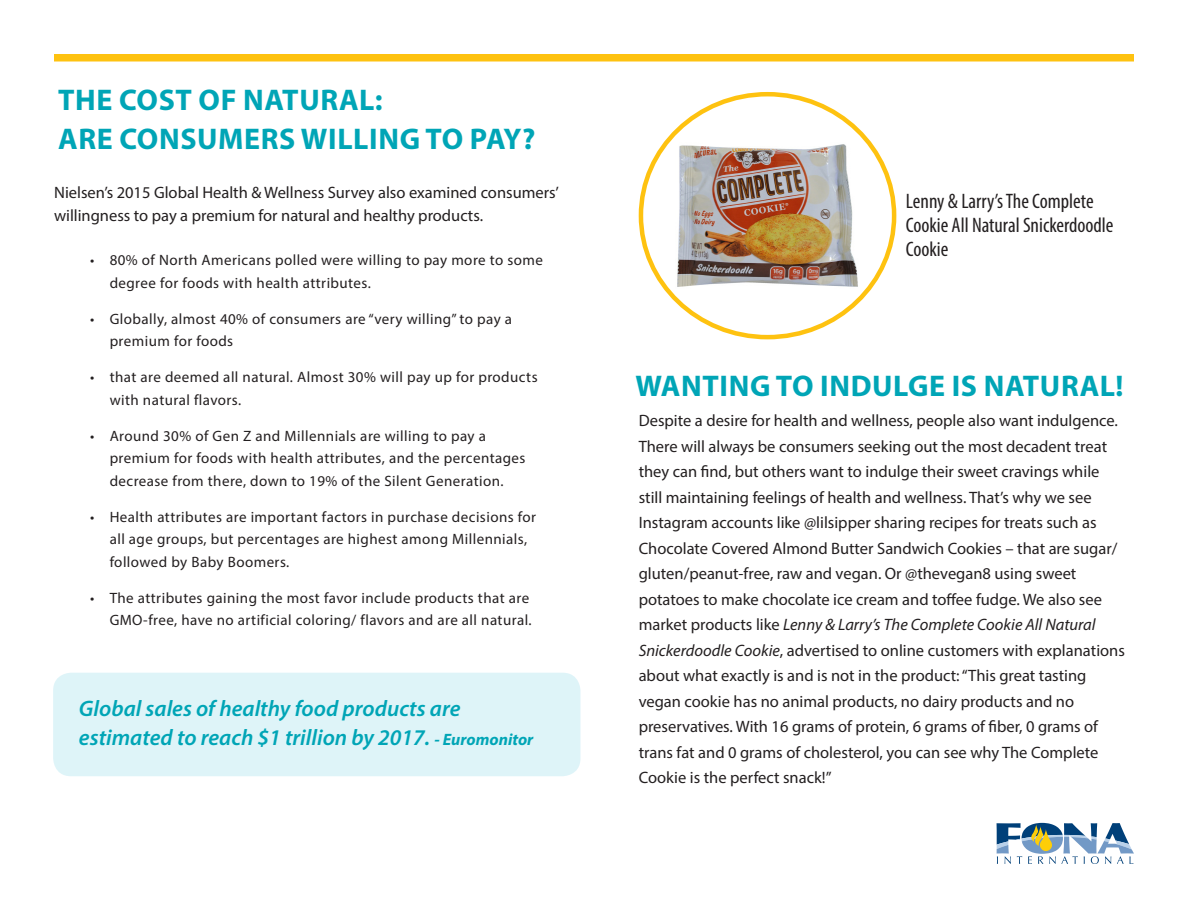
<style>
.page{position:relative;width:1188px;height:918px;background:#fff}
.page>*{position:absolute;margin:0;border:0;box-sizing:border-box;transform-origin:0 0}
.t1{font:700 30px "Myriad Pro";letter-spacing:.02em;color:#00a5b6}
.Body{font:italic 600 22.5px/28.5px "Myriad Pro";color:#00a5b6}
.Body-2{font:condensed 21px/24px "Myriad Pro";color:#231f20}
.Body-3{font:16.5px/25.5px "Myriad Pro";color:#231f20}
.t2{font:15px/22.5px "Myriad Pro";letter-spacing:.03em;color:#231f20}
.s1{font-weight:700;font-size:16.5px}
.s2{font-style:italic}
</style>
<div class="page">
<svg style="left:997px;top:823px;width:137px;height:41px"></svg>
<div style="left:53px;top:673px;width:527px;height:103px;background:#def4f8;border-radius:18px"></div>
<div style="left:54px;top:54px;width:1080px;height:8px;background:#fec210"></div>
<img style="left:677px;top:144px;width:181px;height:143px">
<p class="t1" style="left:58px;top:81px;width:326px">THE COST OF NATURAL:</p>
<p class="t1" style="left:58px;top:120px;width:479px">ARE CONSUMERS WILLING TO PAY?</p>
<p class="Body-3" style="left:54px;top:181px;width:506px;line-height:22.5px">Nielsen’s 2015 Global Health &amp; Wellness Survey also examined consumers’ willingness to pay a premium for natural and healthy products.</p>
<p class="t2" style="left:110px;top:249px;width:435px;text-indent:-20px">• 80% of North Americans polled were willing to pay more to some degree for foods with health attributes.</p>
<p class="t2" style="left:110px;top:307px;width:404px;text-indent:-20px">• Globally, almost 40% of consumers are “very willing” to pay a premium for foods</p>
<p class="t2" style="left:110px;top:366px;width:429px;text-indent:-20px">• that are deemed all natural. Almost 30% will pay up for products with natural flavors.</p>
<p class="t2" style="left:110px;top:424px;width:417px;text-indent:-20px">• Around 30% of Gen Z and Millennials are willing to pay a premium for foods with health attributes, and the percentages decrease from there, down to 19% of the Silent Generation.</p>
<p class="t2" style="left:110px;top:505px;width:428px;text-indent:-20px">• Health attributes are important factors in purchase decisions for all age groups, but percentages are highest among Millennials, followed by Baby Boomers.</p>
<p class="t2" style="left:90px;top:586px;width:443px;text-align:right">• The attributes gaining the most favor include products that are<br>GMO-free, have no artificial coloring/ flavors and are all natural.</p>
<p class="Body" style="left:79px;top:694px;width:456px">Global sales of healthy food products are estimated to reach $1 trillion by 2017. <span class="s1">- Euromonitor</span></p>
<p class="Body-2" style="left:906px;top:189px;width:209px">Lenny &amp; Larry’s The Complete<br>Cookie All Natural Snickerdoodle<br>Cookie</p>
<p class="t1" style="left:635px;top:367px;width:490px">WANTING TO INDULGE IS NATURAL!</p>
<p class="Body-3" style="left:639px;top:408px;width:488px">Despite a desire for health and wellness, people also want indulgence.<br>There will always be consumers seeking out the most decadent treat they can find, but others want to indulge their sweet cravings while still maintaining feelings of health and wellness. That’s why we see Instagram accounts like @lilsipper sharing recipes for treats such as Chocolate Covered Almond Butter Sandwich Cookies – that are sugar/ gluten/peanut-free, raw and vegan. Or @thevegan8 using sweet potatoes to make chocolate ice cream and toffee fudge. We also see market products like <span class="s2">Lenny &amp; Larry’s The Complete Cookie All Natural Snickerdoodle Cookie</span>, advertised to online customers with explanations about what exactly is and is not in the product: “This great tasting vegan cookie has no animal products, no dairy products and no preservatives. With 16 grams of protein, 6 grams of fiber, 0 grams of trans fat and 0 grams of cholesterol, you can see why The Complete Cookie is the perfect snack!”</p>
</div>
